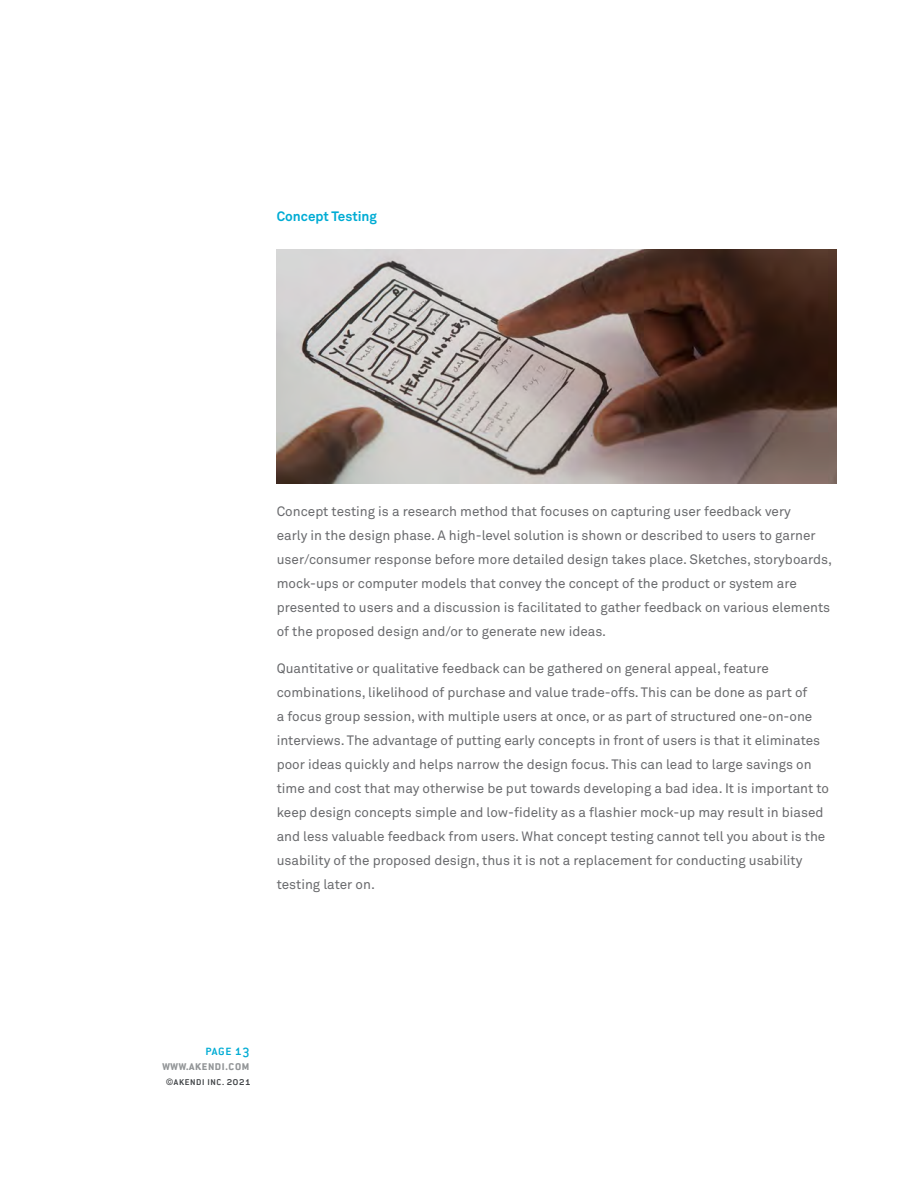
<style>
.page{position:relative;width:918px;height:1188px;background:#fff}
.page>*{position:absolute;margin:0;border:0;box-sizing:border-box;transform-origin:0 0}
.t1{font:500 15px "Conduit ITC Std";color:#00acd4}
.t2{font:13.5px/24px "Akkurat";color:#696a6d}
.t3{font:700 13.5px "Akkurat";color:#00acd4}
.t4{font:700 13.5px "Conduit ITC Std";color:#929597}
.t5{font:500 12px "Conduit ITC Std";color:#414447}
.s1{font-family:"Akkurat";font-weight:400;font-size:9px}
</style>
<div class="page">
<img style="left:277px;top:250px;width:560px;height:233px">
<p class="t3" style="left:277px;top:208px;width:102px">Concept Testing</p>
<p class="t2" style="left:277px;top:499px;width:557px">Concept testing is a research method that focuses on capturing user feedback very<br>early in the design phase. A high-level solution is shown or described to users to garner user/consumer response before more detailed design takes place. Sketches, storyboards, mock-ups or computer models that convey the concept of the product or system are presented to users and a discussion is facilitated to gather feedback on various elements of the proposed design and/or to generate new ideas.</p>
<p class="t2" style="left:277px;top:656px;width:554px">Quantitative or qualitative feedback can be gathered on general appeal, feature combinations, likelihood of purchase and value trade-offs. This can be done as part of<br>a focus group session, with multiple users at once, or as part of structured one-on-one interviews. The advantage of putting early concepts in front of users is that it eliminates poor ideas quickly and helps narrow the design focus. This can lead to large savings on time and cost that may otherwise be put towards developing a bad idea. It is important to keep design concepts simple and low-fidelity as a flashier mock-up may result in biased and less valuable feedback from users. What concept testing cannot tell you about is the usability of the proposed design, thus it is not a replacement for conducting usability testing later on.</p>
<p class="t1" style="left:205px;top:1041px;width:46px">page 13</p>
<p class="t4" style="left:162px;top:1057px;width:89px">www.akendi.com</p>
<p class="t5" style="left:166px;top:1074px;width:87px"><span class="s1">©</span>akendi inc. 2021</p>
</div>
